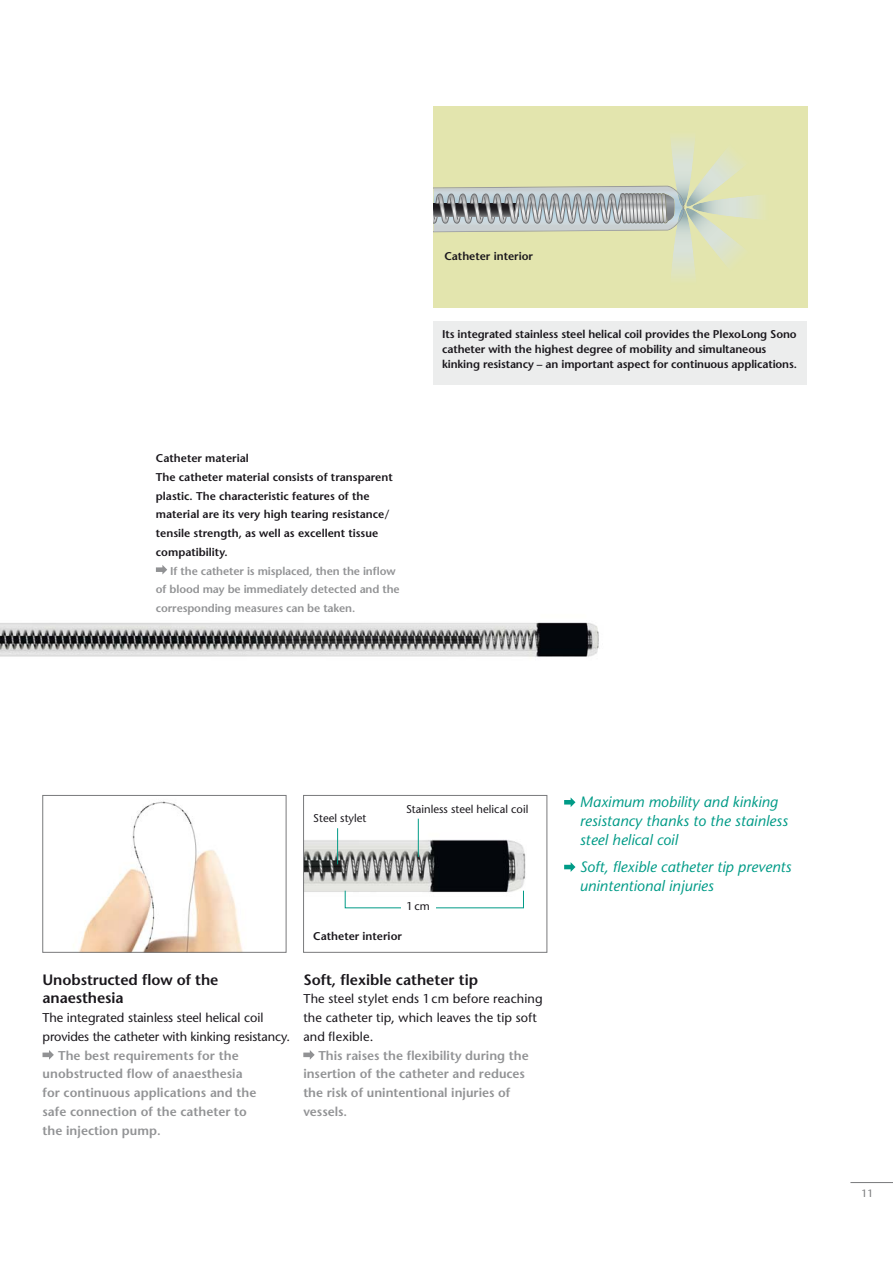
<style>
.page{position:relative;width:893px;height:1263px;background:#fff}
.page>*{position:absolute;margin:0;border:0;box-sizing:border-box;transform-origin:0 0}
.t1{font:italic 15px/18.8px "Stone Sans";letter-spacing:.005em;color:#009b87}
.t2{font:600 15px/18.8px "Stone Sans";letter-spacing:-.005em;color:#1a171c}
.t3{font:600 12.75px/18.8px "Stone Sans";letter-spacing:.005em;color:#929395}
.t4{font:12.75px/18.8px "Stone Sans";letter-spacing:-.005em;color:#1a171c}
.t5{font:600 11.25px/18.8px "Stone Sans";color:#1a171c}
.t6{font:600 11.25px/18.8px "Stone Sans";letter-spacing:-.01em;color:#929395}
.t7{font:11.25px "Stone Sans";color:#1a171c}
.t8{font:10.5px "Stone Sans";color:#797a7c}
</style>
<div class="page">
<img style="left:79px;top:801px;width:164px;height:149px">
<div style="left:43px;top:795px;width:243px;height:157px;border:1px solid #797a7c"></div>
<img style="left:305px;top:818px;width:221px;height:91px">
<div style="left:303px;top:795px;width:244px;height:157px;border:1px solid #797a7c"></div>
<hr style="left:337px;top:828px;width:1px;height:36px;background:#009b87">
<hr style="left:418px;top:819px;width:1px;height:38px;background:#009b87">
<img style="left:0;top:622px;width:599px;height:35px">
<div style="left:434px;top:106px;width:374px;height:202px;background:#e3e5ae"></div>
<img style="left:671px;top:138px;width:24px;height:66px">
<img style="left:686px;top:141px;width:57px;height:124px">
<img style="left:671px;top:209px;width:25px;height:68px">
<img style="left:692px;top:194px;width:69px;height:26px">
<svg style="left:434px;top:186px;width:251px;height:65px"></svg>
<svg style="left:156px;top:565px;width:11px;height:9px"></svg>
<svg style="left:43px;top:1050px;width:11px;height:10px"></svg>
<svg style="left:303px;top:1050px;width:12px;height:10px"></svg>
<svg style="left:564px;top:797px;width:11px;height:10px"></svg>
<svg style="left:564px;top:862px;width:11px;height:10px"></svg>
<div style="left:401px;top:901px;width:34px;height:17px;background:#fff"></div>
<div style="left:434px;top:321px;width:373px;height:63px;background:#eceded"></div>
<hr style="left:850px;top:1182px;width:43px;height:1px;background:#797a7c">
<p class="t5" style="left:156px;top:450px;width:238px">Catheter material<br>The catheter material consists of transparent plastic. The characteristic features of the material are its very high tearing resistance/ tensile strength, as well as excellent tissue compatibility.</p>
<p class="t6" style="left:156px;top:562px;width:245px;text-indent:14px">If the catheter is misplaced, then the inflow of blood may be immediately detected and the corresponding measures can be taken.</p>
<p class="t5" style="left:444px;top:248px;width:90px">Catheter interior</p>
<p class="t5" style="left:442px;top:328px;width:356px;line-height:15px">Its integrated stainless steel helical coil provides the PlexoLong Sono catheter with the highest degree of mobility and simultaneous kinking resistancy – an important aspect for continuous applications.</p>
<p class="t7" style="left:313px;top:814px;width:55px">Steel stylet</p>
<p class="t7" style="left:406px;top:804px;width:124px">Stainless steel helical coil</p>
<h1 class="t2" style="left:43px;top:972px;width:177px">Unobstructed flow of the anaesthesia</h1>
<p class="t4" style="left:43px;top:1010px;width:249px">The integrated stainless steel helical coil provides the catheter with kinking resistancy.</p>
<p class="t3" style="left:43px;top:1047px;width:215px;text-indent:16px">The best requirements for the unobstructed flow of anaesthesia for continuous applications and the safe connection of the catheter to the injection pump.</p>
<p class="t7" style="left:407px;top:902px;width:25px">1 cm</p>
<p class="t5" style="left:313px;top:928px;width:90px">Catheter interior</p>
<h1 class="t2" style="left:303px;top:972px;width:176px">Soft, flexible catheter tip</h1>
<p class="t4" style="left:303px;top:991px;width:241px">The steel stylet ends 1 cm before reaching the catheter tip, which leaves the tip soft and flexible.</p>
<p class="t3" style="left:303px;top:1047px;width:227px;text-indent:15px">This raises the flexibility during the insertion of the catheter and reduces the risk of unintentional injuries of vessels.</p>
<h1 class="t1" style="left:580px;top:794px;width:210px">Maximum mobility and kinking resistancy thanks to the stainless steel helical coil</h1>
<h1 class="t1" style="left:580px;top:859px;width:213px">Soft, flexible catheter tip prevents unintentional injuries</h1>
<p class="t8" style="left:861px;top:1189px;width:14px">11</p>
</div>
